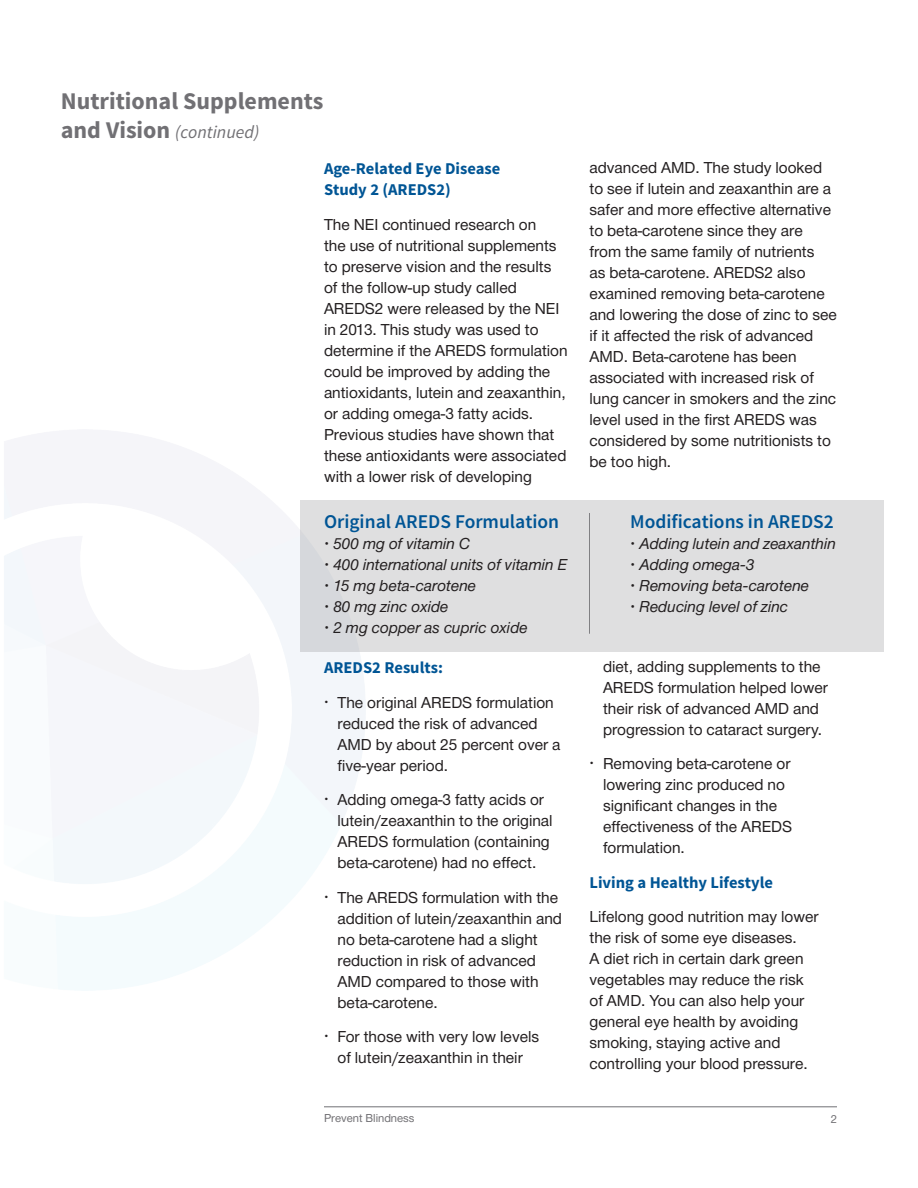
<style>
.page{position:relative;width:918px;height:1188px;background:#fff}
.page>*{position:absolute;margin:0;border:0;box-sizing:border-box;transform-origin:0 0}
.t1{font:700 24px "Source Sans Pro";color:#717074}
.t2{font:600 19.5px "Source Sans Pro";color:#005595}
.t3{font:italic 18px "Source Sans Pro";color:#717074}
.t4{font:16.5px/21px "Helvetica Neue H55";color:#231f20}
.t5{font:16.5px "Helvetica Neue H56";color:#231f20}
.t6{font:700 16.5px/21px "Source Sans Pro";color:#005595}
.t7{font:12px "Helvetica Neue H55";color:#717074}
.s1{font-weight:700;font-style:normal;font-size:24px}
.s2{font-size:18px}
</style>
<div class="page">
<hr style="left:324px;top:1107px;width:513px;height:1px;background:#717074">
<div style="left:300px;top:500px;width:584px;height:151px;background:#dfdfe0"></div>
<hr style="left:589px;top:513px;width:1px;height:121px;background:#808083">
<p class="t1" style="left:61px;top:85px;width:264px">Nutritional Supplements</p>
<p class="t3" style="left:61px;top:120px;width:200px"><span class="s1">and Vision</span> (continued)</p>
<p class="t6" style="left:324px;top:159px;width:178px">Age-Related Eye Disease<br>Study 2 (AREDS2)</p>
<p class="t4" style="left:324px;top:215px;width:245px">The NEI continued research on<br>the use of nutritional supplements to preserve vision and the results of the follow-up study called<br>AREDS2 were released by the NEI in 2013. This study was used to determine if the AREDS formulation could be improved by adding the antioxidants, lutein and zeaxanthin, or adding omega-3 fatty acids.<br>Previous studies have shown that these antioxidants were associated with a lower risk of developing</p>
<p class="t2" style="left:324px;top:509px;width:237px">Original AREDS Formulation</p>
<p class="t5" style="left:324px;top:532px;width:148px">• 500 mg of vitamin C</p>
<p class="t5" style="left:324px;top:553px;width:245px">• 400 international units of vitamin E</p>
<p class="t5" style="left:324px;top:574px;width:154px">• 15 mg beta-carotene</p>
<p class="t5" style="left:324px;top:595px;width:126px">• 80 mg zinc oxide</p>
<p class="t5" style="left:324px;top:617px;width:205px">• 2 mg copper as cupric oxide</p>
<p class="t6" style="left:324px;top:658px;width:120px">AREDS2 Results:</p>
<p class="t4" style="left:338px;top:693px;width:225px;text-indent:-14px"><span class="s2">•</span> The original AREDS formulation reduced the risk of advanced<br>AMD by about 25 percent over a five-year period.</p>
<p class="t4" style="left:338px;top:790px;width:217px;text-indent:-14px"><span class="s2">•</span> Adding omega-3 fatty acids or lutein/zeaxanthin to the original<br>AREDS formulation (containing beta-carotene) had no effect.</p>
<p class="t4" style="left:338px;top:888px;width:226px;text-indent:-14px"><span class="s2">•</span> The AREDS formulation with the addition of lutein/zeaxanthin and no beta-carotene had a slight reduction in risk of advanced<br>AMD compared to those with beta-carotene.</p>
<p class="t4" style="left:324px;top:1027px;width:217px;text-align:center"><span class="s2">•</span> For those with very low levels of lutein/zeaxanthin in their</p>
<p class="t4" style="left:590px;top:158px;width:249px">advanced AMD. The study looked to see if lutein and zeaxanthin are a safer and more effective alternative to beta-carotene since they are from the same family of nutrients<br>as beta-carotene. AREDS2 also examined removing beta-carotene and lowering the dose of zinc to see if it affected the risk of advanced<br>AMD. Beta-carotene has been associated with increased risk of lung cancer in smokers and the zinc level used in the first AREDS was considered by some nutritionists to be too high.</p>
<p class="t2" style="left:630px;top:509px;width:205px">Modifications in AREDS2</p>
<p class="t5" style="left:630px;top:532px;width:207px">• Adding lutein and zeaxanthin</p>
<p class="t5" style="left:630px;top:553px;width:126px">• Adding omega-3</p>
<p class="t5" style="left:630px;top:574px;width:181px">• Removing beta-carotene</p>
<p class="t5" style="left:630px;top:595px;width:160px">• Reducing level of zinc</p>
<p class="t4" style="left:603px;top:657px;width:227px">diet, adding supplements to the<br>AREDS formulation helped lower their risk of advanced AMD and progression to cataract surgery.</p>
<p class="t4" style="left:603px;top:755px;width:191px;text-indent:-14px"><span class="s2">•</span> Removing beta-carotene or lowering zinc produced no significant changes in the effectiveness of the AREDS formulation.</p>
<p class="t6" style="left:590px;top:872px;width:185px">Living a Healthy Lifestyle</p>
<p class="t4" style="left:590px;top:908px;width:231px">Lifelong good nutrition may lower the risk of some eye diseases.<br>A diet rich in certain dark green vegetables may reduce the risk of AMD. You can also help your general eye health by avoiding smoking, staying active and controlling your blood pressure.</p>
<p class="t7" style="left:324px;top:1110px;width:92px">Prevent Blindness</p>
<p class="t7" style="left:831px;top:1111px;width:8px">2</p>
</div>
